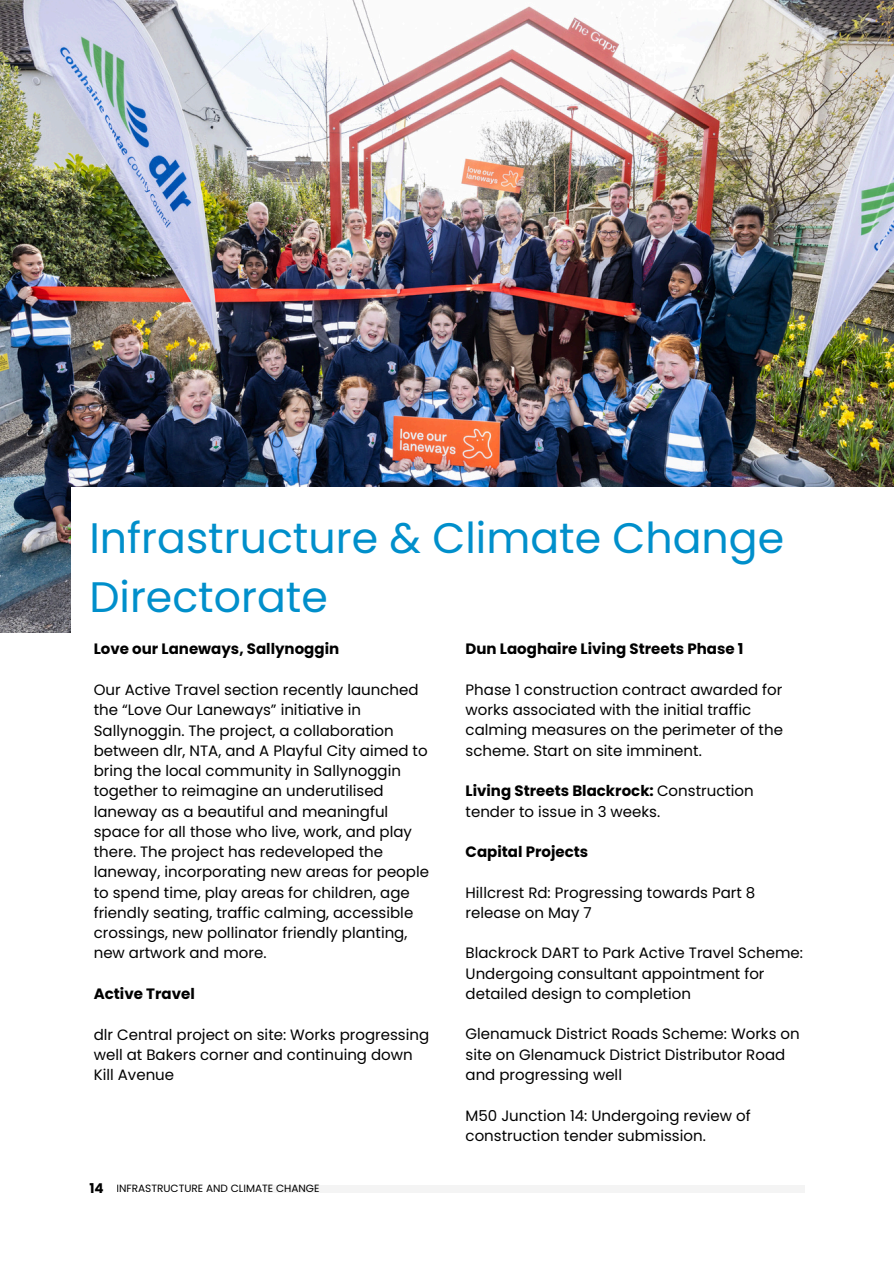
<style>
.page{position:relative;width:894px;height:1264px;background:#fff}
.page>*{position:absolute;margin:0;border:0;box-sizing:border-box;transform-origin:0 0}
.t1{font:42.6px/59.4px "Poppins";color:#008fcb}
.t2{font:15px/20.2px "Poppins";color:#000}
.t3{font:700 15px "Poppins";color:#000}
.t4{font:700 13.5px "Poppins";color:#000}
.t5{font:10.5px "Poppins";color:#000}
.s1{font-weight:700}
</style>
<div class="page">
<div style="left:263px;top:1185px;width:541px;height:7px;background:#f4f4f4"></div>
<img style="left:0;top:0;width:893px;height:632px">
<div style="left:72px;top:487px;width:821px;height:154px;background:#fff"></div>
<h1 class="t1" style="left:89px;top:508px;width:696px">Infrastructure &amp; Climate Change<br>Directorate</h1>
<p class="t3" style="left:94px;top:638px;width:247px">Love our Laneways, Sallynoggin</p>
<p class="t2" style="left:94px;top:679px;width:337px">Our Active Travel section recently launched the “Love Our Laneways” initiative in Sallynoggin. The project, a collaboration between dlr, NTA, and A Playful City aimed to bring the local community in Sallynoggin together to reimagine an underutilised laneway as a beautiful and meaningful space for all those who live, work, and play there. The project has redeveloped the laneway, incorporating new areas for people to spend time, play areas for children, age friendly seating, traffic calming, accessible crossings, new pollinator friendly planting, new artwork and more.</p>
<p class="t3" style="left:94px;top:983px;width:102px">Active Travel</p>
<p class="t2" style="left:94px;top:1024px;width:337px">dlr Central project on site: Works progressing well at Bakers corner and continuing down<br>Kill Avenue</p>
<p class="t4" style="left:89px;top:1178px;width:16px">14</p>
<p class="t5" style="left:116px;top:1180px;width:204px">INFRASTRUCTURE AND CLIMATE CHANGE</p>
<p class="t3" style="left:465px;top:638px;width:279px">Dun Laoghaire Living Streets Phase 1</p>
<p class="t2" style="left:465px;top:679px;width:319px">Phase 1 construction contract awarded for works associated with the initial traffic calming measures on the perimeter of the scheme. Start on site imminent.</p>
<p class="t2" style="left:465px;top:781px;width:290px"><span class="s1">Living Streets Blackrock:</span> Construction tender to issue in 3 weeks.</p>
<p class="t3" style="left:465px;top:841px;width:124px">Capital Projects</p>
<p class="t2" style="left:465px;top:882px;width:291px">Hillcrest Rd: Progressing towards Part 8 release on May 7</p>
<p class="t2" style="left:465px;top:943px;width:339px">Blackrock DART to Park Active Travel Scheme:<br>Undergoing consultant appointment for detailed design to completion</p>
<p class="t2" style="left:465px;top:1024px;width:335px">Glenamuck District Roads Scheme: Works on site on Glenamuck District Distributor Road and progressing well</p>
<p class="t2" style="left:465px;top:1105px;width:286px">M50 Junction 14: Undergoing review of construction tender submission.</p>
</div>
